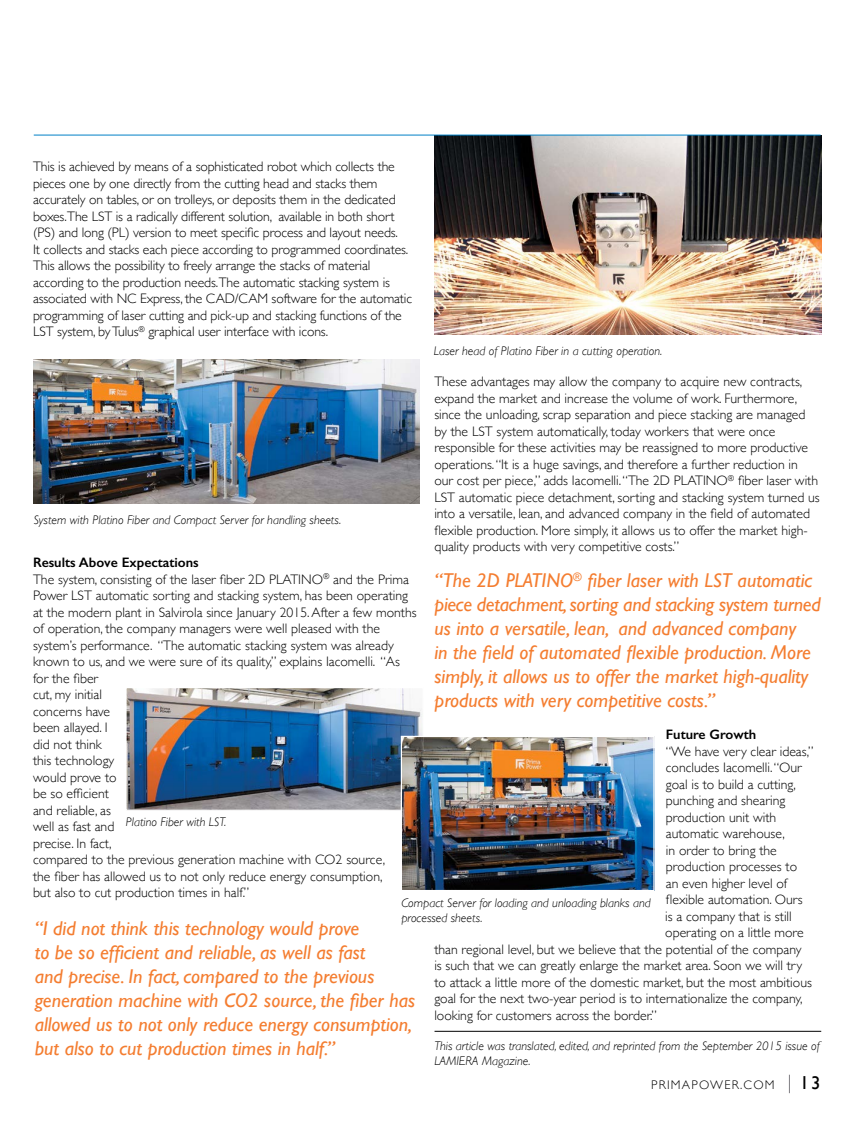
<style>
.page{position:relative;width:855px;height:1125px;background:#fff}
.page>*{position:absolute;margin:0;border:0;box-sizing:border-box;transform-origin:0 0}
.t1{font:italic 20px/24px "Gill Sans";color:#f47d30}
.t2{font:18.75px "Gill Sans";color:#000}
.t3{font:300 13.75px/16.5px "Gill Sans";color:#000}
.t4{font:600 13.75px "Gill Sans";color:#000}
.t5{font:italic 300 12.5px/15px "Gill Sans";color:#000}
.t6{font:300 12.5px "Gill Sans";letter-spacing:.1em;color:#000}
.s1{font-weight:600}
</style>
<div class="page">
<img style="left:435px;top:136px;width:386px;height:199px">
<svg style="left:789px;top:1075px;width:1px;height:18px"></svg>
<hr style="left:34px;top:135px;width:787px;height:1px;background:#0081c6">
<img style="left:127px;top:689px;width:295px;height:120px">
<div style="left:125px;top:687px;width:299px;height:124px;border:1px solid #fff"></div>
<img style="left:33px;top:360px;width:386px;height:144px">
<img style="left:403px;top:738px;width:250px;height:151px">
<div style="left:401px;top:736px;width:254px;height:155px;border:1px solid #fff"></div>
<hr style="left:435px;top:1031px;width:386px;height:1px;background:#000">
<p class="t3" style="left:33px;top:158px;width:380px">This is achieved by means of a sophisticated robot which collects the pieces one by one directly from the cutting head and stacks them accurately on tables, or on trolleys, or deposits them in the dedicated boxes.The LST is a radically different solution, available in both short (PS) and long (PL) version to meet specific process and layout needs.<br>It collects and stacks each piece according to programmed coordinates.<br>This allows the possibility to freely arrange the stacks of material according to the production needs.The automatic stacking system is associated with NC Express, the CAD/CAM software for the automatic programming of laser cutting and pick-up and stacking functions of the LST system, by Tulus<sup>®</sup> graphical user interface with icons.</p>
<p class="t5" style="left:34px;top:512px;width:309px">System with Platino Fiber and Compact Server for handling sheets.</p>
<p class="t5" style="left:434px;top:343px;width:230px">Laser head of Platino Fiber in a cutting operation.</p>
<p class="t3" style="left:434px;top:373px;width:387px">These advantages may allow the company to acquire new contracts, expand the market and increase the volume of work. Furthermore, since the unloading, scrap separation and piece stacking are managed by the LST system automatically, today workers that were once responsible for these activities may be reassigned to more productive operations. “It is a huge savings, and therefore a further reduction in our cost per piece,” adds Iacomelli. “The 2D PLATINO<sup>®</sup> fiber laser with LST automatic piece detachment, sorting and stacking system turned us into a versatile, lean, and advanced company in the field of automated flexible production. More simply, it allows us to offer the market high&shy;quality products with very competitive costs.”</p>
<p class="t3" style="left:33px;top:554px;width:385px"><span class="s1">Results Above Expectations<br></span>The system, consisting of the laser fiber 2D PLATINO<sup>®</sup> and the Prima Power LST automatic sorting and stacking system, has been operating at the modern plant in Salvirola since January 2015. After a few months of operation, the company managers were well pleased with the system’s performance. “The automatic stacking system was already known to us, and we were sure of its quality,” explains Iacomelli. “As for the fiber<br>cut, my initial<br>concerns have<br>been allayed. I<br>did not think<br>this technology<br>would prove to<br>be so efficient<br>and reliable, as<br>well as fast and<br>precise. In fact,<br>compared to the previous generation machine with CO2 source,<br>the fiber has allowed us to not only reduce energy consumption,<br>but also to cut production times in half.”</p>
<p class="t1" style="left:435px;top:568px;width:388px">“The 2D PLATINO<sup>®</sup> fiber laser with LST automatic piece detachment, sorting and stacking system turned us into a versatile, lean, and advanced company<br>in the field of automated flexible production. More simply, it allows us to offer the market high-quality products with very competitive costs.”</p>
<p class="t4" style="left:666px;top:726px;width:92px">Future Growth</p>
<p class="t3" style="left:666px;top:742px;width:149px">“We have very clear ideas,”</p>
<p class="t3" style="left:666px;top:759px;width:137px">concludes Iacomelli. “Our</p>
<p class="t3" style="left:666px;top:775px;width:132px">goal is to build a cutting,</p>
<p class="t3" style="left:666px;top:792px;width:121px">punching and shearing</p>
<p class="t3" style="left:666px;top:808px;width:112px">production unit with</p>
<p class="t3" style="left:666px;top:825px;width:120px">automatic warehouse,</p>
<p class="t3" style="left:666px;top:841px;width:113px">in order to bring the</p>
<p class="t3" style="left:666px;top:858px;width:133px">production processes to</p>
<p class="t3" style="left:666px;top:874px;width:123px">an even higher level of</p>
<p class="t3" style="left:666px;top:891px;width:138px">flexible automation. Ours</p>
<p class="t3" style="left:665px;top:907px;width:128px">is a company that is still</p>
<p class="t3" style="left:665px;top:924px;width:140px">operating on a little more</p>
<p class="t3" style="left:434px;top:940px;width:369px">than regional level, but we believe that the potential of the company</p>
<p class="t3" style="left:434px;top:957px;width:369px">is such that we can greatly enlarge the market area. Soon we will try</p>
<p class="t3" style="left:434px;top:973px;width:379px">to attack a little more of the domestic market, but the most ambitious</p>
<p class="t3" style="left:434px;top:990px;width:370px">goal for the next two-year period is to internationalize the company,</p>
<p class="t3" style="left:434px;top:1006px;width:224px">looking for customers across the border.”</p>
<p class="t5" style="left:434px;top:1038px;width:387px">This article was translated, edited, and reprinted from the September 2015 issue of<br>LAMIERA Magazine.</p>
<p class="t5" style="left:126px;top:814px;width:102px">Platino Fiber with LST.</p>
<p class="t5" style="left:401px;top:895px;width:251px">Compact Server for loading and unloading blanks and processed sheets.</p>
<p class="t1" style="left:35px;top:916px;width:382px">“I did not think this technology would prove<br>to be so efficient and reliable, as well as fast<br>and precise. In fact, compared to the previous generation machine with CO2 source, the fiber has allowed us to not only reduce energy consumption, but also to cut production times in half.”</p>
<p class="t6" style="left:651px;top:1075px;width:125px">PRIMAPOWER.COM</p>
<h2 class="t2" style="left:800px;top:1071px;width:22px">13</h2>
</div>
